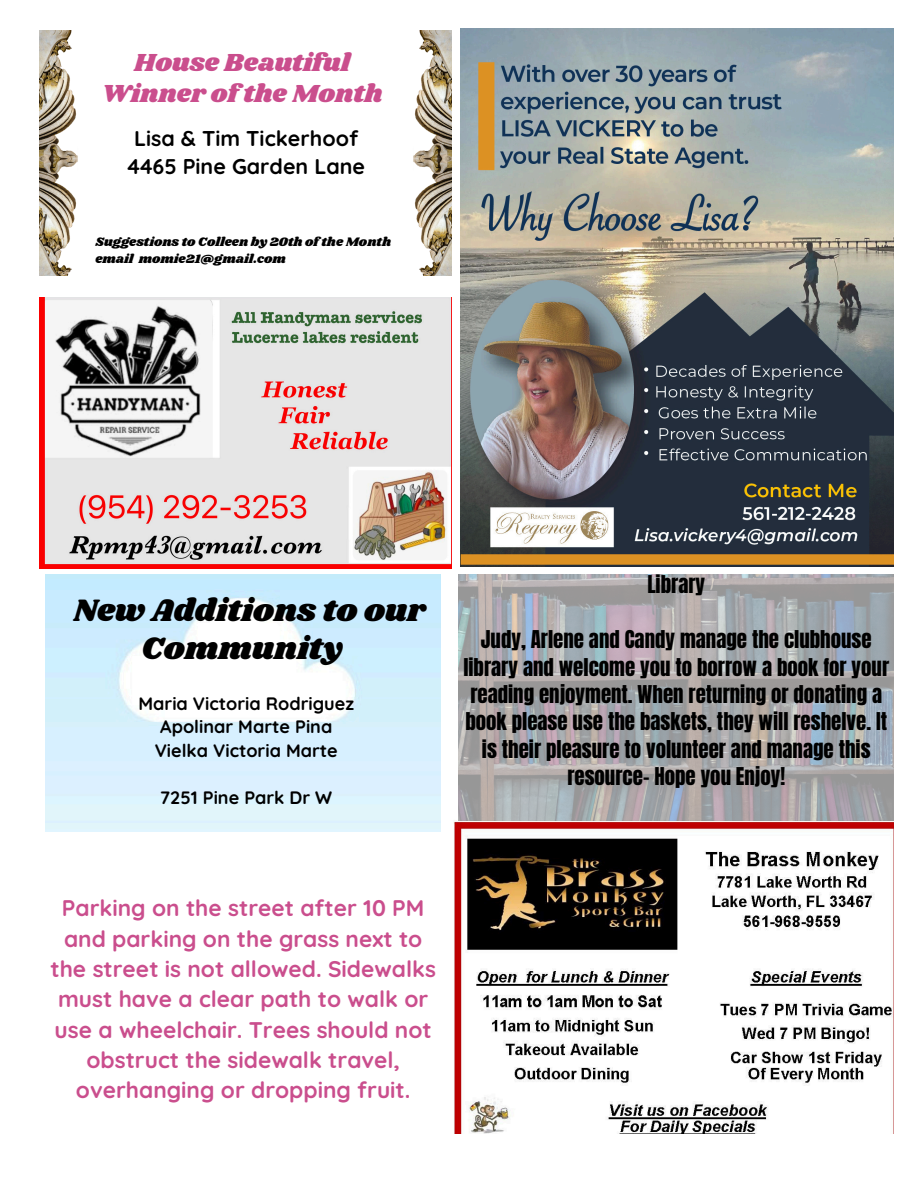
<style>
.page{position:relative;width:918px;height:1188px;background:#fff}
.page>*{position:absolute;margin:0;border:0;box-sizing:border-box;transform-origin:0 0}
.t1{font:32.1px/37.2px "Shrikhand";color:#000;text-align:center}
.t2{font:25.5px/30.3px "Shrikhand";color:#ca4e8d;text-align:center}
.t3{font:700 22.65px/30.3px "Quicksand";color:#ca4e8d;text-align:center}
.t4{font:700 21.3px/28.2px "Quicksand";color:#000;text-align:center}
.t5{font:20.85px/27.5px "Anton";color:#000;text-align:center}
.t6{font:700 18px/23.7px "Quicksand";color:#000;text-align:center}
.t7{font:12.75px/16.8px "Shrikhand";color:#000}
</style>
<div class="page">
<img style="left:46px;top:574px;width:395px;height:258px">
<img style="left:453px;top:806px;width:441px;height:327px">
<img style="left:39px;top:30px;width:412px;height:245px">
<img style="left:39px;top:298px;width:412px;height:271px">
<img style="left:459px;top:574px;width:434px;height:247px">
<img style="left:460px;top:29px;width:433px;height:537px">
<p class="t2" style="left:102px;top:49px;width:283px">House Beautiful<br>Winner of the Month</p>
<h4 class="t4" style="left:127px;top:124px;width:239px">Lisa &amp; Tim Tickerhoof<br>4465 Pine Garden Lane</h4>
<p class="t7" style="left:95px;top:234px;width:297px">Suggestions to Colleen by 20th of the Month email momie21@gmail.com</p>
<h1 class="t1" style="left:74px;top:593px;width:354px">New Additions to our<br>Community</h1>
<h3 class="t6" style="left:139px;top:691px;width:217px">Maria Victoria Rodriguez<br>Apolinar Marte Pina<br>Vielka Victoria Marte</h3>
<h4 class="t6" style="left:160px;top:785px;width:173px">7251 Pine Park Dr W</h4>
<h5 class="t5" style="left:647px;top:571px;width:59px">Library</h5>
<h5 class="t5" style="left:463px;top:626px;width:427px">Judy, Arlene and Candy manage the clubhouse library and welcome you to borrow a book for your reading enjoyment. When returning or donating a book please use the baskets, they will reshelve. It is their pleasure to volunteer and manage this resource- Hope you Enjoy!</h5>
<p class="t3" style="left:50px;top:893px;width:387px">Parking on the street after 10 PM and parking on the grass next to the street is not allowed. Sidewalks must have a clear path to walk or use a wheelchair. Trees should not obstruct the sidewalk travel, overhanging or dropping fruit.</p>
</div>
